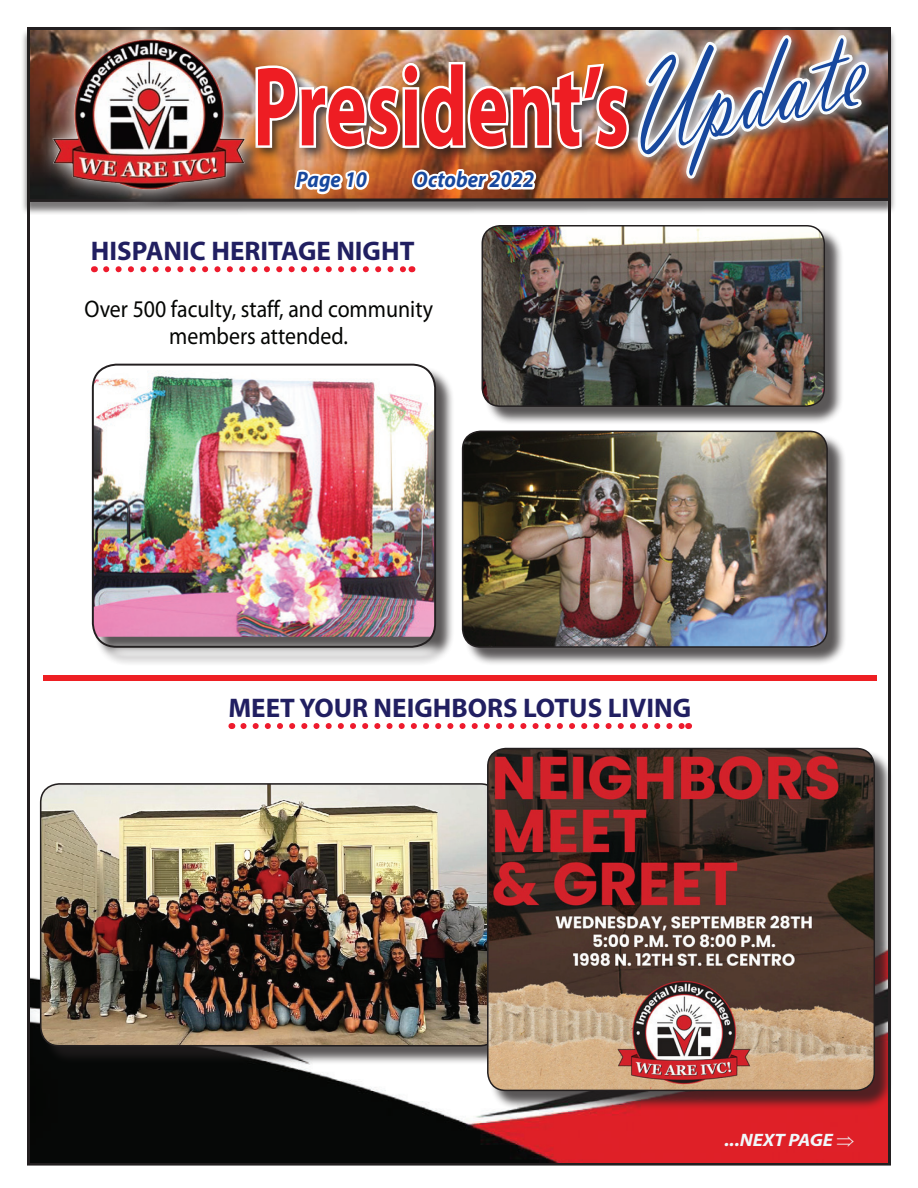
<style>
.page{position:relative;width:918px;height:1188px;background:#fff}
.page>*{position:absolute;margin:0;border:0;box-sizing:border-box;transform-origin:0 0}
.t1{font:136.65px "Vladimir Script";color:#17489e;scale:.75 1}
.t2{font:700 114px "Myriad Pro";color:#ee1d23;scale:.68 1}
.t3{font:700 27px "Myriad Pro";color:#211f61}
.t4{font:24px/27px "Myriad Pro";color:#040503;text-align:center;scale:.91 1}
.t5{font:italic 700 22.5px "Myriad Pro";color:#17489e;scale:.92 1}
.t6{font:italic 700 18px "Myriad Pro";color:#f0f9fb;scale:1.09 1}
</style>
<div class="page">
<div style="left:21px;top:28px;width:876px;height:187px;background:#231f20;opacity:.6"></div>
<svg style="left:25px;top:27px;width:867px;height:176px;background:#574c49"></svg>
<img style="left:30px;top:894px;width:857px;height:269px">
<svg style="left:603px;top:27px;width:294px;height:174px;background:#6f6664"></svg>
<img style="left:258px;top:27px;width:622px;height:171px">
<div style="left:55px;top:42px;width:207px;height:166px;background:#231f20;opacity:.75"></div>
<img style="left:33px;top:27px;width:225px;height:180px">
<img style="left:53px;top:40px;width:91px;height:109px">
<svg style="left:106px;top:266px;width:299px;height:6px"></svg>
<div style="left:94px;top:366px;width:361px;height:301px;background:#231f20;opacity:.75"></div>
<img style="left:93px;top:365px;width:342px;height:272px">
<div style="left:92px;top:364px;width:344px;height:284px;border:2px solid #231f20;border-radius:24px"></div>
<div style="left:484px;top:227px;width:359px;height:198px;background:#231f20;opacity:.75"></div>
<img style="left:482px;top:226px;width:342px;height:180px">
<div style="left:482px;top:225px;width:343px;height:182px;border:2px solid #231f20;border-radius:18px"></div>
<div style="left:464px;top:433px;width:382px;height:234px;background:#231f20;opacity:.75"></div>
<img style="left:463px;top:431px;width:364px;height:216px">
<div style="left:462px;top:431px;width:366px;height:217px;border:2px solid #231f20;border-radius:18px"></div>
<svg style="left:243px;top:723px;width:439px;height:6px"></svg>
<div style="left:44px;top:675px;width:833px;height:5px;background:#ee1f23"></div>
<div style="left:42px;top:785px;width:476px;height:280px;background:#231f20;opacity:.75"></div>
<img style="left:41px;top:785px;width:446px;height:261px">
<div style="left:40px;top:783px;width:460px;height:264px;border:2px solid #231f20;border-radius:19px"></div>
<div style="left:489px;top:750px;width:405px;height:360px;background:#231f20;opacity:.75"></div>
<img style="left:488px;top:749px;width:386px;height:341px">
<div style="left:487px;top:748px;width:388px;height:343px;border:2px solid #231f20;border-radius:18px"></div>
<h1 class="t1" style="left:603px;top:37px;width:328px;rotate:-13deg">Update</h1>
<h2 class="t2" style="left:253px;top:33px;width:555px">President’s</h2>
<p class="t5" style="left:296px;top:165px;width:79px">Page 10</p>
<p class="t5" style="left:413px;top:165px;width:133px">October 2022</p>
<p class="t3" style="left:91px;top:234px;width:325px">HISPANIC HERITAGE NIGHT</p>
<p class="t4" style="left:84px;top:295px;width:385px">Over 500 faculty, staff, and community members attended.</p>
<p class="t3" style="left:228px;top:690px;width:464px">MEET YOUR NEIGHBORS LOTUS LIVING</p>
<p class="t6" style="left:724px;top:1128px;width:121px">...NEXT PAGE ⇒</p>
</div>
